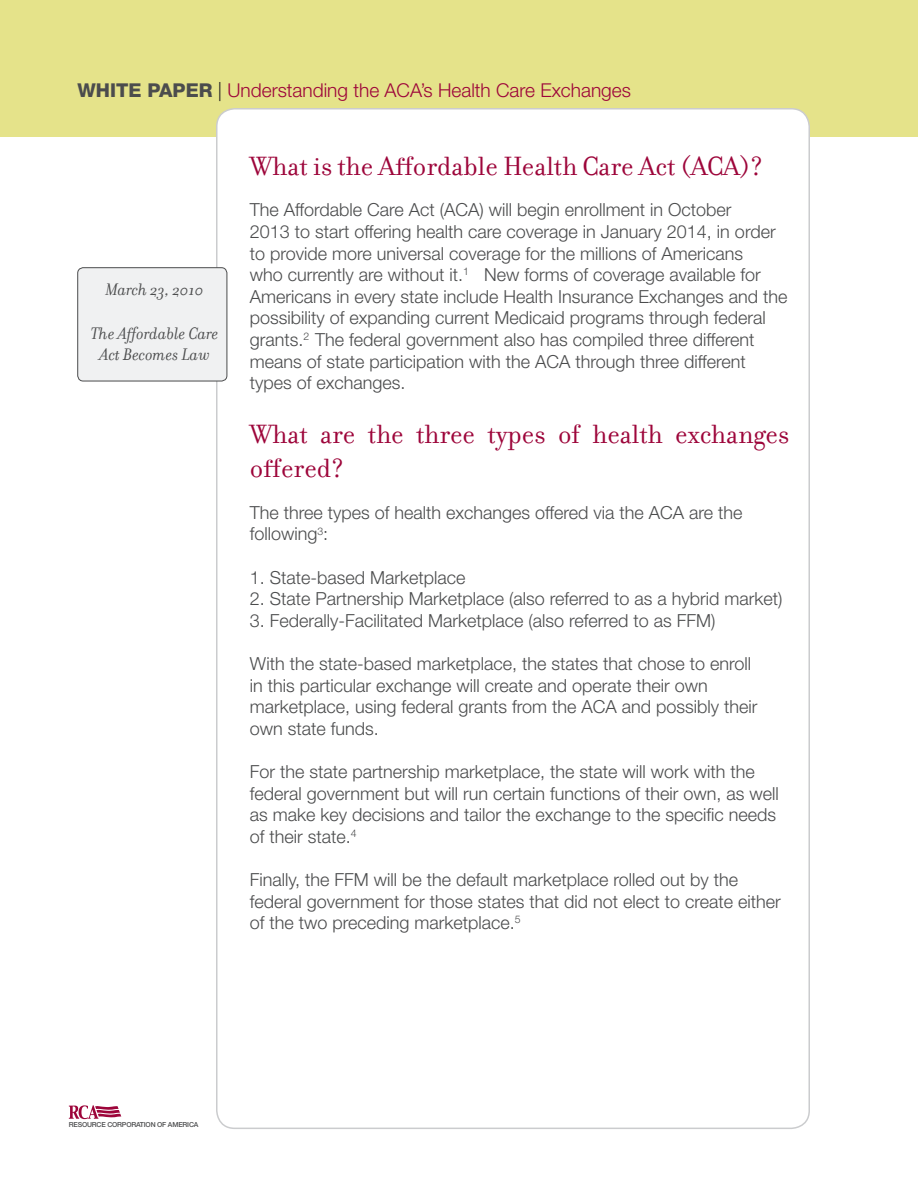
<style>
.page{position:relative;width:918px;height:1188px;background:#fff}
.page>*{position:absolute;margin:0;border:0;box-sizing:border-box;transform-origin:0 0}
.t1{font:28.5px/34.2px "Filosofia";color:#9d053a}
.t2{font:300 19.05px "Helvetica Neue LT Std";color:#9d053a}
.t3{font:300 18px/21.6px "Helvetica Neue LT Std";color:#4b4c4d}
.t4{font:italic 18px/21.6px "Filosofia";color:#4b4c4d;text-align:center}
.t5{font:500 6.9px "Helvetica Neue LT Std";letter-spacing:-.025em;color:#4b4c4d}
.s1{font-weight:800;color:#4b4c4d}
.s2{color:#231f20}
</style>
<div class="page">
<div style="left:0;top:0;width:918px;height:137px;background:#e5e38a"></div>
<div style="left:217px;top:109px;width:592px;height:1019px;background:#fff;border-radius:18px"></div>
<svg style="left:69px;top:1105px;width:52px;height:14px"></svg>
<div style="left:78px;top:268px;width:149px;height:113px;background:#f0f1f2;border-radius:6px"></div>
<div style="left:77px;top:267px;width:150px;height:114px;border:1px solid #4b4c4d;border-radius:6px"></div>
<p class="t2" style="left:77px;top:79px;width:555px"><span class="s1">WHITE PAPER</span> <span class="s2">|</span> Understanding the ACA’s Health Care Exchanges</p>
<p class="t4" style="left:106px;top:279px;width:100px">March 23, 2010</p>
<p class="t4" style="left:91px;top:323px;width:129px">The Affordable Care<br>Act Becomes Law</p>
<p class="t1" style="left:250px;top:149px;width:515px">What is the Affordable Health Care Act (ACA)?</p>
<p class="t3" style="left:250px;top:199px;width:539px">The Affordable Care Act (ACA) will begin enrollment in October<br>2013 to start offering health care coverage in January 2014, in order to provide more universal coverage for the millions of Americans<br>who currently are without it.<sup>1</sup> New forms of coverage available for Americans in every state include Health Insurance Exchanges and the possibility of expanding current Medicaid programs through federal grants.<sup>2</sup> The federal government also has compiled three different means of state participation with the ACA through three different types of exchanges.</p>
<p class="t1" style="left:250px;top:418px;width:541px">What are the three types of health exchanges offered?</p>
<p class="t3" style="left:250px;top:501px;width:494px">The three types of health exchanges offered via the ACA are the following<sup>3</sup>:</p>
<p class="t3" style="left:250px;top:566px;width:217px">1. State-based Marketplace</p>
<p class="t3" style="left:250px;top:588px;width:534px">2. State Partnership Marketplace (also referred to as a hybrid market)</p>
<p class="t3" style="left:250px;top:609px;width:467px">3. Federally-Facilitated Marketplace (also referred to as FFM)</p>
<p class="t3" style="left:250px;top:653px;width:509px">With the state-based marketplace, the states that chose to enroll in this particular exchange will create and operate their own marketplace, using federal grants from the ACA and possibly their own state funds.</p>
<p class="t3" style="left:250px;top:761px;width:531px">For the state partnership marketplace, the state will work with the federal government but will run certain functions of their own, as well as make key decisions and tailor the exchange to the specific needs of their state.<sup>4</sup></p>
<p class="t3" style="left:250px;top:869px;width:533px">Finally, the FFM will be the default marketplace rolled out by the federal government for those states that did not elect to create either of the two preceding marketplace.<sup>5</sup></p>
<p class="t5" style="left:69px;top:1120px;width:131px">RESOURCE CORPORATION OF AMERICA</p>
</div>
